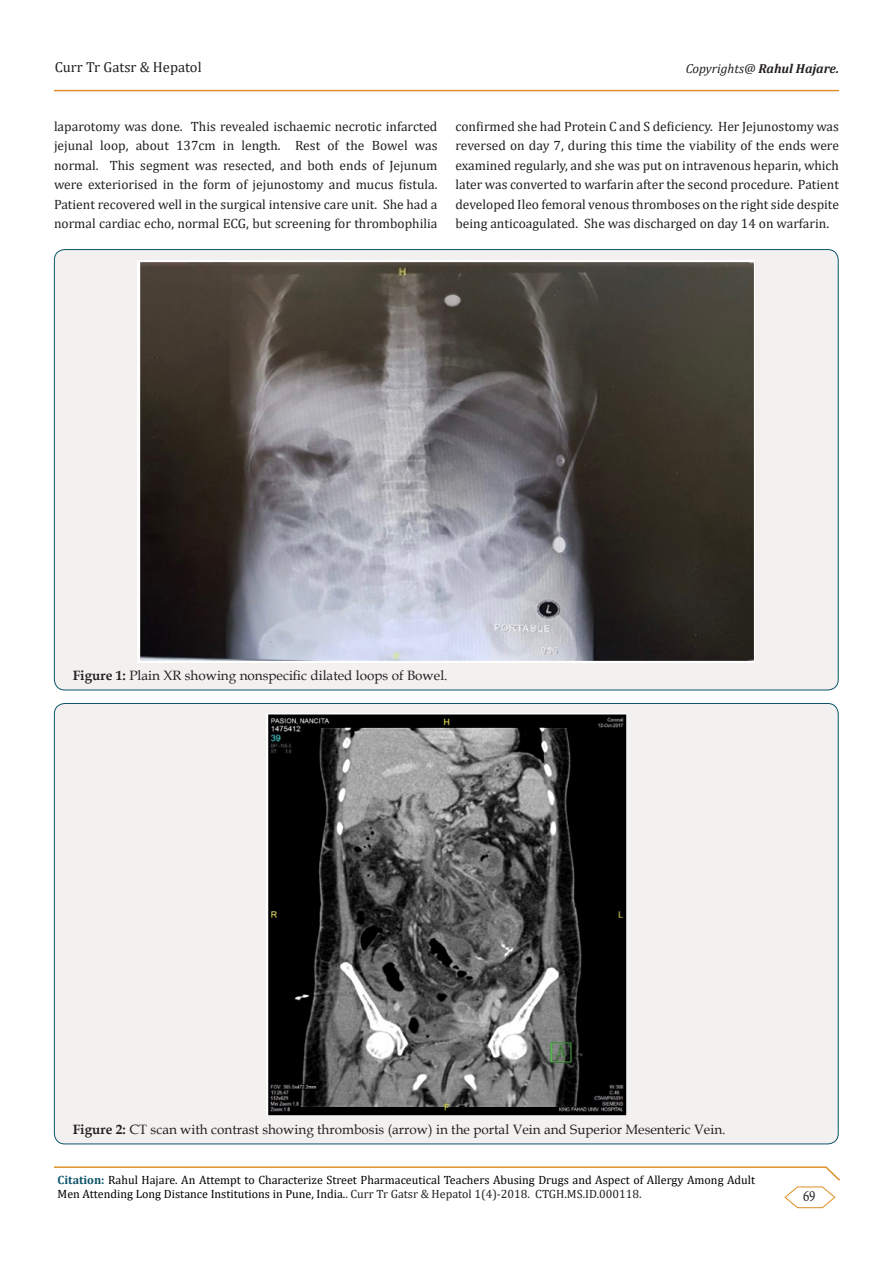
<style>
.page{position:relative;width:893px;height:1263px;background:#fff}
.page>*{position:absolute;margin:0;border:0;box-sizing:border-box;transform-origin:0 0}
.t1{font:15.75px "Minion Pro";color:#231f20;scale:.83 1}
.t2{font:14.55px "Cambria";color:#231f20}
.t3{font:13.5px/19.5px "Cambria";color:#231f20;text-align:justify}
.t4{font:13.5px "Book Antiqua";color:#231f20}
.t5{font:italic 700 13.05px "Cambria";color:#231f20}
.t6{font:12px/14px "Cambria";color:#000}
.s1{font-weight:400}
.s2{font-weight:700}
.s3{font-weight:700;color:#0e536a}
.s4{color:#231f20}
</style>
<div class="page">
<hr style="left:54px;top:90px;width:785px;height:1px;background:#de8d23">
<hr style="left:54px;top:1166px;width:772px;height:2px;background:#de8d23">
<svg style="left:784px;top:1166px;width:56px;height:42px"></svg>
<div style="left:54px;top:250px;width:784px;height:440px;background:#f2f1f0;border-radius:10px"></div>
<img style="left:138px;top:261px;width:617px;height:401px">
<div style="left:54px;top:703px;width:784px;height:441px;background:#f2f1f0;border-radius:10px"></div>
<img style="left:266px;top:714px;width:360px;height:401px">
<p class="t2" style="left:55px;top:58px;width:148px">Curr Tr Gatsr &amp; Hepatol</p>
<p class="t5" style="left:686px;top:59px;width:155px"><span class="s1">Copyrights@</span> Rahul Hajare.</p>
<p class="t3" style="left:54px;top:116px;width:385px">laparotomy was done. This revealed ischaemic necrotic infarcted jejunal loop, about 137cm in length. Rest of the Bowel was normal. This segment was resected, and both ends of Jejunum were exteriorised in the form of jejunostomy and mucus fistula.<br>Patient recovered well in the surgical intensive care unit. She had a normal cardiac echo, normal ECG, but screening for thrombophilia</p>
<p class="t3" style="left:455px;top:116px;width:385px">confirmed she had Protein C and S deficiency. Her Jejunostomy was reversed on day 7, during this time the viability of the ends were examined regularly, and she was put on intravenous heparin, which later was converted to warfarin after the second procedure. Patient developed Ileo femoral venous thromboses on the right side despite being anticoagulated. She was discharged on day 14 on warfarin.</p>
<p class="t4" style="left:73px;top:666px;width:376px"><span class="s2">Figure 1:</span> Plain XR showing nonspecific dilated loops of Bowel.</p>
<p class="t4" style="left:73px;top:1120px;width:654px"><span class="s2">Figure 2:</span> CT scan with contrast showing thrombosis (arrow) in the portal Vein and Superior Mesenteric Vein.</p>
<p class="t6" style="left:58px;top:1173px;width:699px"><span class="s3">Citation:</span> Rahul Hajare. An Attempt to Characterize Street Pharmaceutical Teachers Abusing Drugs and Aspect of Allergy Among Adult<br>Men Attending Long Distance Institutions in Pune, India.<span class="s4">. Curr Tr Gatsr &amp; Hepatol 1(4)-2018. CTGH.MS.ID.000118.</span></p>
<p class="t1" style="left:803px;top:1186px;width:17px">69</p>
</div>
